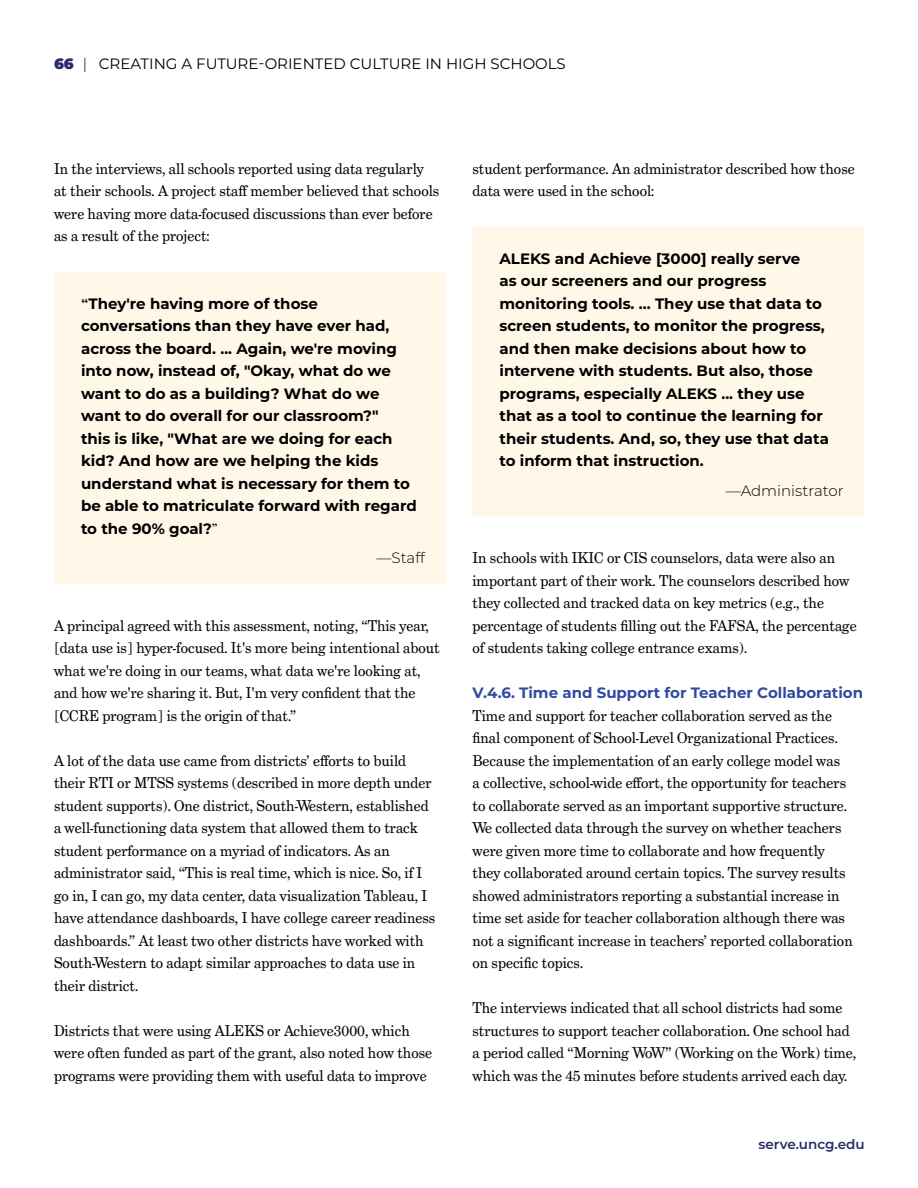
<style>
.page{position:relative;width:918px;height:1188px;background:#fff}
.page>*{position:absolute;margin:0;border:0;box-sizing:border-box;transform-origin:0 0}
.t1{font:15px/22.5px "Grad";color:#000}
.t2{font:700 15px/22.5px "Montserrat";color:#000}
.t3{font:15px "Montserrat";color:#000}
.t4{font:700 15px "Montserrat";color:#314a9f}
.t5{font:300 15px "Montserrat";color:#000}
.t6{font:600 13.5px "Montserrat";color:#262d67}
.s1{font-weight:900;color:#262d67}
.s2{font-weight:300}
.s3{font-family:"Bookman Std";font-weight:500}
.s4{font-family:"Bookman Std";font-weight:300}
</style>
<div class="page">
<div style="left:54px;top:272px;width:392px;height:312px;background:#fff8e8"></div>
<div style="left:472px;top:227px;width:392px;height:288px;background:#fff8e8"></div>
<p class="t3" style="left:54px;top:53px;width:513px"><span class="s1">66</span> <span class="s2">|</span> CREATING A FUTURE-ORIENTED CULTURE IN HIGH SCHOOLS</p>
<p class="t1" style="left:54px;top:158px;width:387px">In the interviews, all schools reported using data regularly at their schools. A project staff member believed that schools were having more data-focused discussions than ever before as a result of the project:</p>
<p class="t2" style="left:81px;top:292px;width:337px"><span class="s3">“</span>They're having more of those conversations than they have ever had, across the board. ... Again, we're moving into now, instead of, "Okay, what do we want to do as a building? What do we want to do overall for our classroom?"<br>this is like, "What are we doing for each kid? And how are we helping the kids understand what is necessary for them to be able to matriculate forward with regard to the 90% goal?<span class="s4">”</span></p>
<p class="t5" style="left:377px;top:548px;width:50px">—Staff</p>
<p class="t1" style="left:54px;top:614px;width:387px">A principal agreed with this assessment, noting, “This year, [data use is] hyper-focused. It's more being intentional about what we're doing in our teams, what data we're looking at, and how we're sharing it. But, I'm very confident that the [CCRE program] is the origin of that.”</p>
<p class="t1" style="left:54px;top:749px;width:383px">A lot of the data use came from districts’ efforts to build their RTI or MTSS systems (described in more depth under student supports). One district, South-Western, established a well-functioning data system that allowed them to track student performance on a myriad of indicators. As an administrator said, “This is real time, which is nice. So, if I go in, I can go, my data center, data visualization Tableau, I have attendance dashboards, I have college career readiness dashboards.” At least two other districts have worked with South-Western to adapt similar approaches to data use in their district.</p>
<p class="t1" style="left:54px;top:1019px;width:380px">Districts that were using ALEKS or Achieve3000, which were often funded as part of the grant, also noted how those programs were providing them with useful data to improve</p>
<p class="t1" style="left:472px;top:158px;width:384px">student performance. An administrator described how those data were used in the school:</p>
<p class="t2" style="left:500px;top:247px;width:331px">ALEKS and Achieve [3000] really serve<br>as our screeners and our progress monitoring tools. … They use that data to screen students, to monitor the progress, and then make decisions about how to intervene with students. But also, those programs, especially ALEKS ... they use that as a tool to continue the learning for their students. And, so, they use that data to inform that instruction.</p>
<p class="t5" style="left:726px;top:480px;width:120px">—Administrator</p>
<p class="t1" style="left:472px;top:547px;width:386px">In schools with IKIC or CIS counselors, data were also an important part of their work. The counselors described how they collected and tracked data on key metrics (e.g., the percentage of students filling out the FAFSA, the percentage of students taking college entrance exams).</p>
<p class="t4" style="left:472px;top:682px;width:392px">V.4.6. Time and Support for Teacher Collaboration</p>
<p class="t1" style="left:472px;top:704px;width:382px">Time and support for teacher collaboration served as the final component of School-Level Organizational Practices.<br>Because the implementation of an early college model was<br>a collective, school-wide effort, the opportunity for teachers to collaborate served as an important supportive structure.<br>We collected data through the survey on whether teachers were given more time to collaborate and how frequently they collaborated around certain topics. The survey results showed administrators reporting a substantial increase in time set aside for teacher collaboration although there was not a significant increase in teachers’ reported collaboration on specific topics.</p>
<p class="t1" style="left:472px;top:997px;width:385px">The interviews indicated that all school districts had some structures to support teacher collaboration. One school had a period called “Morning WoW” (Working on the Work) time, which was the 45 minutes before students arrived each day.</p>
<p class="t6" style="left:759px;top:1135px;width:108px">serve.uncg.edu</p>
</div>
